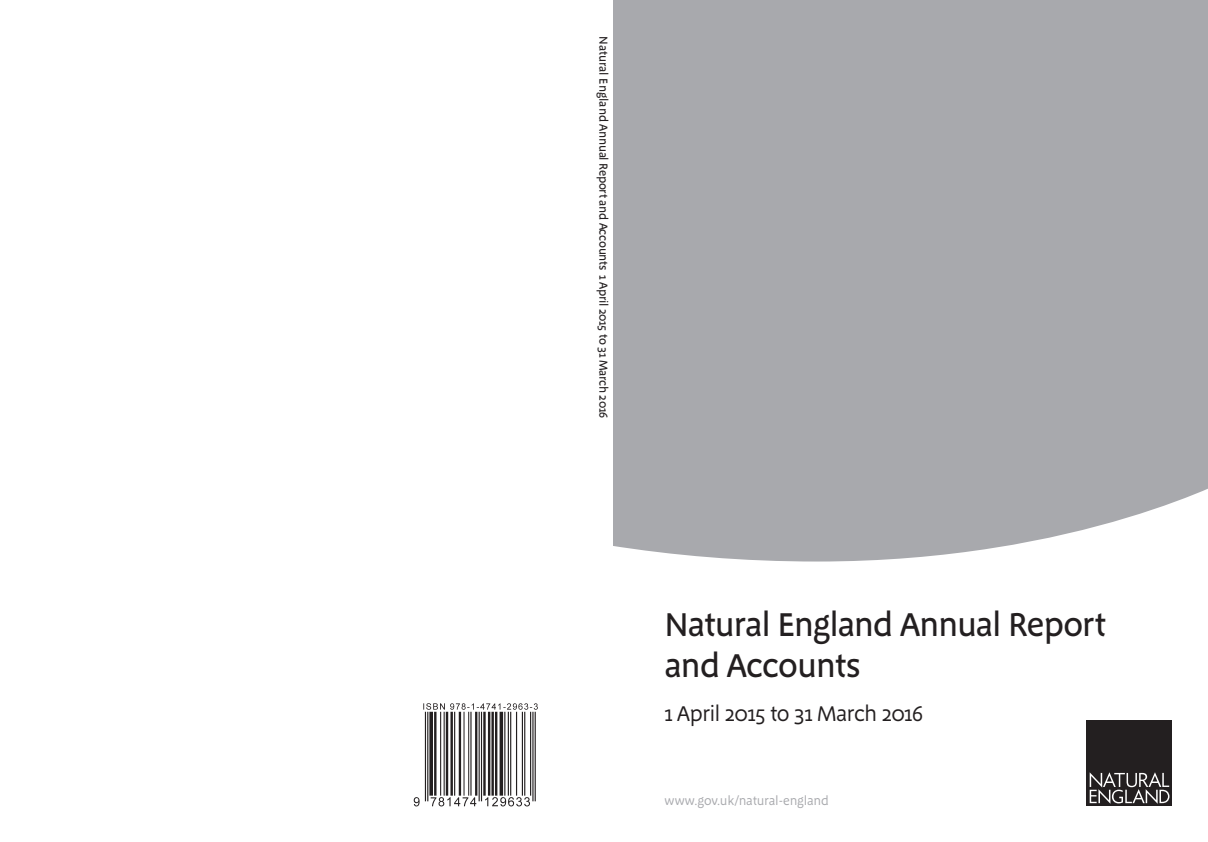
<style>
.page{position:relative;width:1208px;height:842px;background:#fff}
.page>*{position:absolute;margin:0;border:0;box-sizing:border-box;transform-origin:0 0}
.t1{font:500 34px/40.8px "Megano OT";letter-spacing:-.035em;color:#231f20}
.t2{font:22px "Megano OT";letter-spacing:-.025em;color:#231f20}
.t3{font:13px "Megano OT";letter-spacing:-.02em;color:#a8a9ad}
.t4{font:500 12px "Megano OT";letter-spacing:-.02em;color:#231f20}
</style>
<div class="page">
<img style="left:413px;top:703px;width:125px;height:103px">
<div style="left:613px;top:0;width:595px;height:578px;background:#a8a9ad"></div>
<svg style="left:613px;top:488px;width:595px;height:318px"></svg>
<div style="left:1087px;top:721px;width:85px;height:85px;background:#231f20"></div>
<svg style="left:1089px;top:772px;width:80px;height:32px"></svg>
<p class="t4" style="left:610px;top:36px;width:384px;rotate:90deg">Natural England Annual Report and Accounts 1 April 2015 to 31 March 2016</p>
<p class="t1" style="left:664px;top:604px;width:443px">Natural England Annual Report and Accounts</p>
<p class="t2" style="left:664px;top:700px;width:260px">1 April 2015 to 31 March 2016</p>
<p class="t3" style="left:664px;top:793px;width:166px">www.gov.uk/natural-england</p>
</div>
